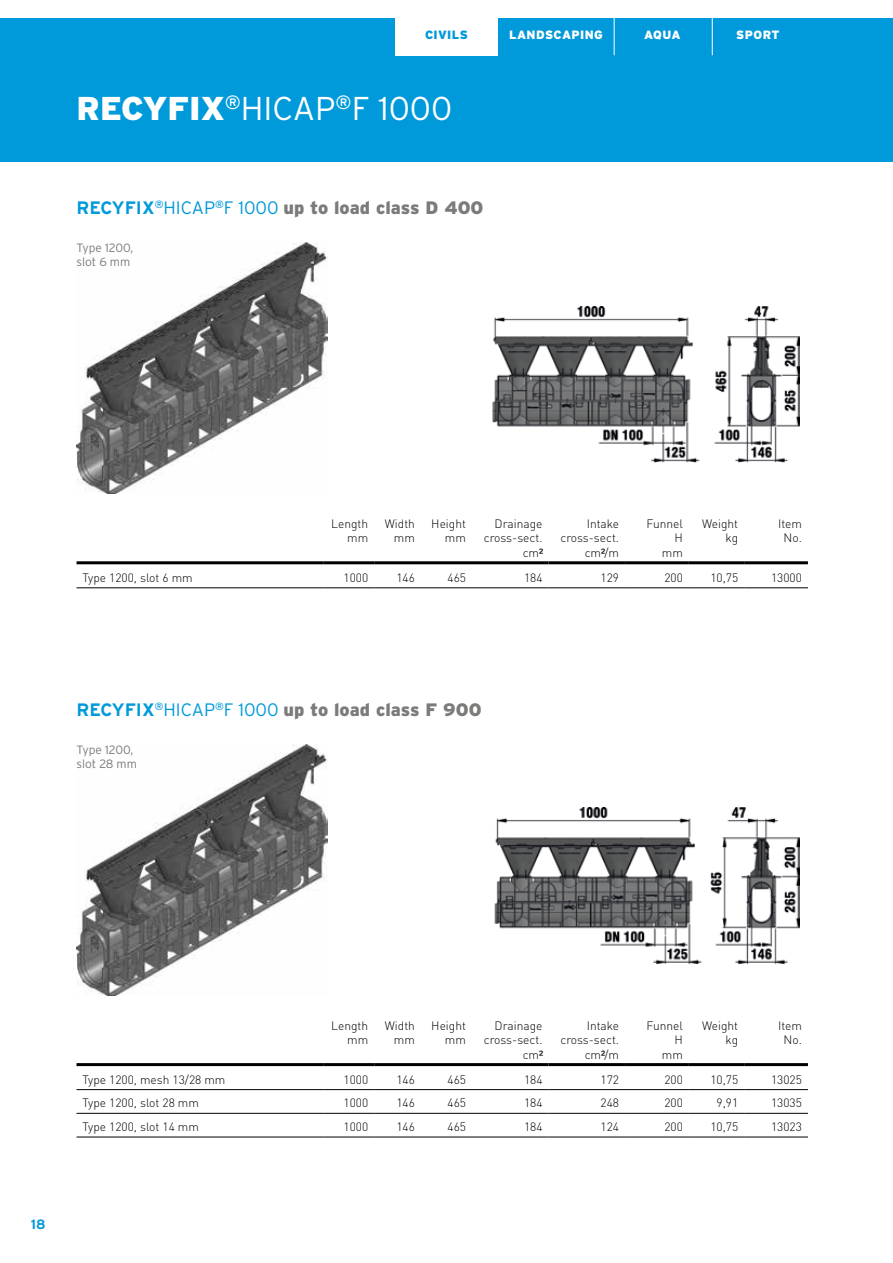
<style>
.page{position:relative;width:893px;height:1263px;background:#fff}
.page>*{position:absolute;margin:0;border:0;box-sizing:border-box;transform-origin:0 0}
.t1{font:300 33px "Interstate";color:#fff}
.t2{font:900 18px "Interstate";color:#7b7b7a}
.t3{font:700 13.5px "Interstate";color:#0099da}
.t4{font:12px/14.4px "DIN Light CE";color:#000;text-align:right}
.t5{font:300 12px/14.4px "Interstate";color:#7b7b7a}
.t6{font:900 12px "Interstate";letter-spacing:.03em;color:#fff}
.t7{font:900 12px "Interstate";letter-spacing:.03em;color:#0099da}
.s1{font-weight:900}
.s2{font-weight:700;color:#0099da}
.s3{font-weight:300;color:#0099da}
</style>
<div class="page">
<div style="left:0;top:0;width:893px;height:162px;background:#0099da"></div>
<div style="left:395px;top:0;width:102px;height:55px;background:#fff"></div>
<div style="left:0;top:0;width:893px;height:17px;background:#fff"></div>
<hr style="left:712px;top:0;width:1px;height:55px;background:#fff">
<hr style="left:614px;top:0;width:1px;height:55px;background:#fff">
<img style="left:77px;top:242px;width:251px;height:252px">
<img style="left:492px;top:306px;width:307px;height:157px">
<hr style="left:77px;top:561px;width:246px;height:3px;background:#000">
<hr style="left:323px;top:561px;width:51px;height:3px;background:#000">
<hr style="left:374px;top:561px;width:47px;height:3px;background:#000">
<hr style="left:421px;top:561px;width:51px;height:3px;background:#000">
<hr style="left:472px;top:561px;width:77px;height:3px;background:#000">
<hr style="left:549px;top:561px;width:76px;height:3px;background:#000">
<hr style="left:625px;top:561px;width:64px;height:3px;background:#000">
<hr style="left:689px;top:561px;width:55px;height:3px;background:#000">
<hr style="left:744px;top:561px;width:64px;height:3px;background:#000">
<hr style="left:77px;top:587px;width:246px;height:1px;background:#000">
<hr style="left:323px;top:587px;width:51px;height:1px;background:#000">
<hr style="left:374px;top:587px;width:47px;height:1px;background:#000">
<hr style="left:421px;top:587px;width:51px;height:1px;background:#000">
<hr style="left:472px;top:587px;width:77px;height:1px;background:#000">
<hr style="left:549px;top:587px;width:76px;height:1px;background:#000">
<hr style="left:625px;top:587px;width:64px;height:1px;background:#000">
<hr style="left:689px;top:587px;width:55px;height:1px;background:#000">
<hr style="left:744px;top:587px;width:64px;height:1px;background:#000">
<img style="left:77px;top:744px;width:251px;height:251px">
<img style="left:494px;top:808px;width:305px;height:157px">
<hr style="left:77px;top:1063px;width:246px;height:3px;background:#000">
<hr style="left:323px;top:1063px;width:51px;height:3px;background:#000">
<hr style="left:374px;top:1063px;width:47px;height:3px;background:#000">
<hr style="left:421px;top:1063px;width:51px;height:3px;background:#000">
<hr style="left:472px;top:1063px;width:77px;height:3px;background:#000">
<hr style="left:549px;top:1063px;width:76px;height:3px;background:#000">
<hr style="left:625px;top:1063px;width:64px;height:3px;background:#000">
<hr style="left:689px;top:1063px;width:55px;height:3px;background:#000">
<hr style="left:744px;top:1063px;width:64px;height:3px;background:#000">
<hr style="left:77px;top:1089px;width:246px;height:1px;background:#000">
<hr style="left:323px;top:1089px;width:51px;height:1px;background:#000">
<hr style="left:374px;top:1089px;width:47px;height:1px;background:#000">
<hr style="left:421px;top:1089px;width:51px;height:1px;background:#000">
<hr style="left:472px;top:1089px;width:77px;height:1px;background:#000">
<hr style="left:549px;top:1089px;width:76px;height:1px;background:#000">
<hr style="left:625px;top:1089px;width:64px;height:1px;background:#000">
<hr style="left:689px;top:1089px;width:55px;height:1px;background:#000">
<hr style="left:744px;top:1089px;width:64px;height:1px;background:#000">
<hr style="left:77px;top:1113px;width:246px;height:1px;background:#000">
<hr style="left:77px;top:1137px;width:246px;height:1px;background:#000">
<hr style="left:323px;top:1113px;width:51px;height:1px;background:#000">
<hr style="left:323px;top:1137px;width:51px;height:1px;background:#000">
<hr style="left:374px;top:1113px;width:47px;height:1px;background:#000">
<hr style="left:374px;top:1137px;width:47px;height:1px;background:#000">
<hr style="left:421px;top:1113px;width:51px;height:1px;background:#000">
<hr style="left:421px;top:1137px;width:51px;height:1px;background:#000">
<hr style="left:472px;top:1113px;width:77px;height:1px;background:#000">
<hr style="left:472px;top:1137px;width:77px;height:1px;background:#000">
<hr style="left:549px;top:1113px;width:76px;height:1px;background:#000">
<hr style="left:549px;top:1137px;width:76px;height:1px;background:#000">
<hr style="left:625px;top:1113px;width:64px;height:1px;background:#000">
<hr style="left:625px;top:1137px;width:64px;height:1px;background:#000">
<hr style="left:689px;top:1113px;width:55px;height:1px;background:#000">
<hr style="left:689px;top:1137px;width:55px;height:1px;background:#000">
<hr style="left:744px;top:1113px;width:64px;height:1px;background:#000">
<hr style="left:744px;top:1137px;width:64px;height:1px;background:#000">
<p class="t7" style="left:425px;top:28px;width:44px">CIVILS</p>
<p class="t6" style="left:509px;top:28px;width:95px">LANDSCAPING</p>
<p class="t6" style="left:644px;top:28px;width:38px">AQUA</p>
<p class="t6" style="left:736px;top:28px;width:45px">SPORT</p>
<h1 class="t1" style="left:77px;top:90px;width:377px"><span class="s1">RECYFIX</span><sup>®</sup>HICAP<sup>®</sup>F 1000</h1>
<h2 class="t2" style="left:77px;top:198px;width:408px"><span class="s2">RECYFIX</span><sup>®</sup><span class="s3">HICAP</span><sup>®</sup><span class="s3">F 1000</span> up to load class D 400</h2>
<p class="t5" style="left:77px;top:241px;width:58px">Type 1200, slot 6 mm</p>
<p class="t4" style="left:331px;top:516px;width:38px">Length mm</p>
<p class="t4" style="left:385px;top:516px;width:32px">Width mm</p>
<p class="t4" style="left:431px;top:516px;width:36px">Height mm</p>
<p class="t4" style="left:484px;top:516px;width:60px">Drainage cross-sect. cm²</p>
<p class="t4" style="left:560px;top:516px;width:60px">Intake cross-sect. cm²/m</p>
<p class="t4" style="left:646px;top:516px;width:38px">Funnel<br>H<br>mm</p>
<p class="t4" style="left:702px;top:516px;width:37px">Weight kg</p>
<p class="t4" style="left:778px;top:516px;width:25px;text-align:center">Item<br>No.</p>
<p class="t4" style="left:83px;top:570px;width:112px">Type 1200, slot 6 mm</p>
<p class="t4" style="left:344px;top:570px;width:26px">1000</p>
<p class="t4" style="left:396px;top:570px;width:20px">146</p>
<p class="t4" style="left:447px;top:570px;width:20px">465</p>
<p class="t4" style="left:524px;top:570px;width:20px">184</p>
<p class="t4" style="left:601px;top:570px;width:20px">129</p>
<p class="t4" style="left:664px;top:570px;width:20px">200</p>
<p class="t4" style="left:710px;top:570px;width:29px">10,75</p>
<p class="t4" style="left:771px;top:570px;width:32px">13000</p>
<h2 class="t2" style="left:77px;top:699px;width:406px"><span class="s2">RECYFIX</span><sup>®</sup><span class="s3">HICAP</span><sup>®</sup><span class="s3">F 1000</span> up to load class F 900</h2>
<p class="t5" style="left:77px;top:742px;width:62px">Type 1200, slot 28 mm</p>
<p class="t3" style="left:31px;top:1217px;width:16px">18</p>
<p class="t4" style="left:331px;top:1018px;width:38px">Length mm</p>
<p class="t4" style="left:385px;top:1018px;width:32px">Width mm</p>
<p class="t4" style="left:431px;top:1018px;width:36px">Height mm</p>
<p class="t4" style="left:484px;top:1018px;width:60px">Drainage cross-sect. cm²</p>
<p class="t4" style="left:560px;top:1018px;width:60px">Intake cross-sect. cm²/m</p>
<p class="t4" style="left:646px;top:1018px;width:38px">Funnel<br>H<br>mm</p>
<p class="t4" style="left:702px;top:1018px;width:37px">Weight kg</p>
<p class="t4" style="left:778px;top:1018px;width:25px;text-align:center">Item<br>No.</p>
<p class="t4" style="left:83px;top:1072px;width:144px">Type 1200, mesh 13/28 mm</p>
<p class="t4" style="left:344px;top:1072px;width:26px">1000</p>
<p class="t4" style="left:396px;top:1072px;width:20px">146</p>
<p class="t4" style="left:447px;top:1072px;width:20px">465</p>
<p class="t4" style="left:524px;top:1072px;width:20px">184</p>
<p class="t4" style="left:601px;top:1072px;width:20px">172</p>
<p class="t4" style="left:664px;top:1072px;width:20px">200</p>
<p class="t4" style="left:710px;top:1072px;width:29px">10,75</p>
<p class="t4" style="left:771px;top:1072px;width:32px">13025</p>
<p class="t4" style="left:83px;top:1096px;width:118px">Type 1200, slot 28 mm</p>
<p class="t4" style="left:344px;top:1096px;width:26px">1000</p>
<p class="t4" style="left:396px;top:1096px;width:20px">146</p>
<p class="t4" style="left:447px;top:1096px;width:20px">465</p>
<p class="t4" style="left:524px;top:1096px;width:20px">184</p>
<p class="t4" style="left:601px;top:1096px;width:20px">248</p>
<p class="t4" style="left:664px;top:1096px;width:20px">200</p>
<p class="t4" style="left:716px;top:1096px;width:23px">9,91</p>
<p class="t4" style="left:771px;top:1096px;width:32px">13035</p>
<p class="t4" style="left:83px;top:1119px;width:118px">Type 1200, slot 14 mm</p>
<p class="t4" style="left:344px;top:1119px;width:26px">1000</p>
<p class="t4" style="left:396px;top:1119px;width:20px">146</p>
<p class="t4" style="left:447px;top:1119px;width:20px">465</p>
<p class="t4" style="left:524px;top:1119px;width:20px">184</p>
<p class="t4" style="left:601px;top:1119px;width:20px">124</p>
<p class="t4" style="left:664px;top:1119px;width:20px">200</p>
<p class="t4" style="left:710px;top:1119px;width:29px">10,75</p>
<p class="t4" style="left:771px;top:1119px;width:32px">13023</p>
</div>
